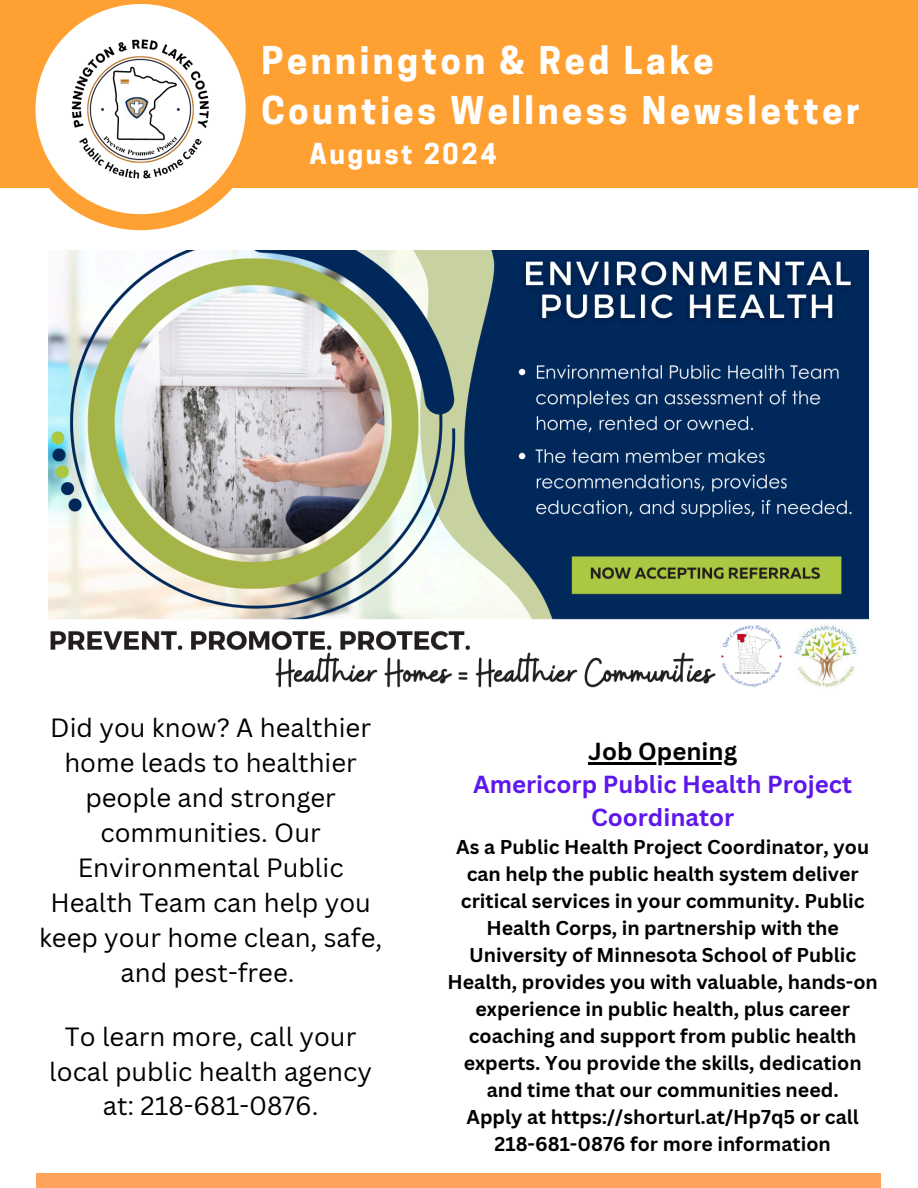
<style>
.page{position:relative;width:918px;height:1188px;background:#fff}
.page>*{position:absolute;margin:0;border:0;box-sizing:border-box;transform-origin:0 0}
.t1{font:700 36px/49.5px "Cooper Hewitt";letter-spacing:.1em;color:#fff}
.t2{font:700 27px "Cooper Hewitt";letter-spacing:.1em;color:#fff}
.t3{font:25.65px/34.8px "Canva Sans";color:#000;text-align:center}
.t4{font:700 24px/32.7px "Canva Sans";color:#5e17eb;text-align:center}
.t5{font:700 24px "Canva Sans";color:#000}
.t6{font:700 19.5px/27px "Canva Sans";color:#000;text-align:center}
</style>
<div class="page">
<div style="left:36px;top:1174px;width:845px;height:14px;background:#ffa35a"></div>
<img style="left:49px;top:250px;width:820px;height:438px">
<div style="left:0;top:0;width:918px;height:188px;background:#ffa132"></div>
<svg style="left:35px;top:100px;width:166px;height:130px"></svg>
<img style="left:36px;top:4px;width:210px;height:210px">
<hr style="left:588px;top:763px;width:149px;height:2px;background:#000">
<p class="t1" style="left:262px;top:41px;width:600px">Pennington &amp; Red Lake<br>Counties Wellness Newsletter</p>
<h3 class="t2" style="left:309px;top:144px;width:189px">August 2024</h3>
<h1 class="t3" style="left:39px;top:710px;width:345px">Did you know? A healthier home leads to healthier people and stronger communities. Our<br>Environmental Public<br>Health Team can help you keep your home clean, safe, and pest-free.</h1>
<h2 class="t3" style="left:49px;top:1018px;width:324px">To learn more, call your local public health agency at: 218-681-0876.</h2>
<h3 class="t5" style="left:588px;top:735px;width:150px">Job Opening</h3>
<p class="t4" style="left:473px;top:767px;width:381px">Americorp Public Health Project<br>Coordinator</p>
<p class="t6" style="left:447px;top:833px;width:432px">As a Public Health Project Coordinator, you can help the public health system deliver critical services in your community. Public Health Corps, in partnership with the University of Minnesota School of Public Health, provides you with valuable, hands-on experience in public health, plus career coaching and support from public health experts. You provide the skills, dedication and time that our communities need.</p>
<p class="t6" style="left:466px;top:1103px;width:394px">Apply at https://shorturl.at/Hp7q5 or call<br>218-681-0876 for more information</p>
</div>
